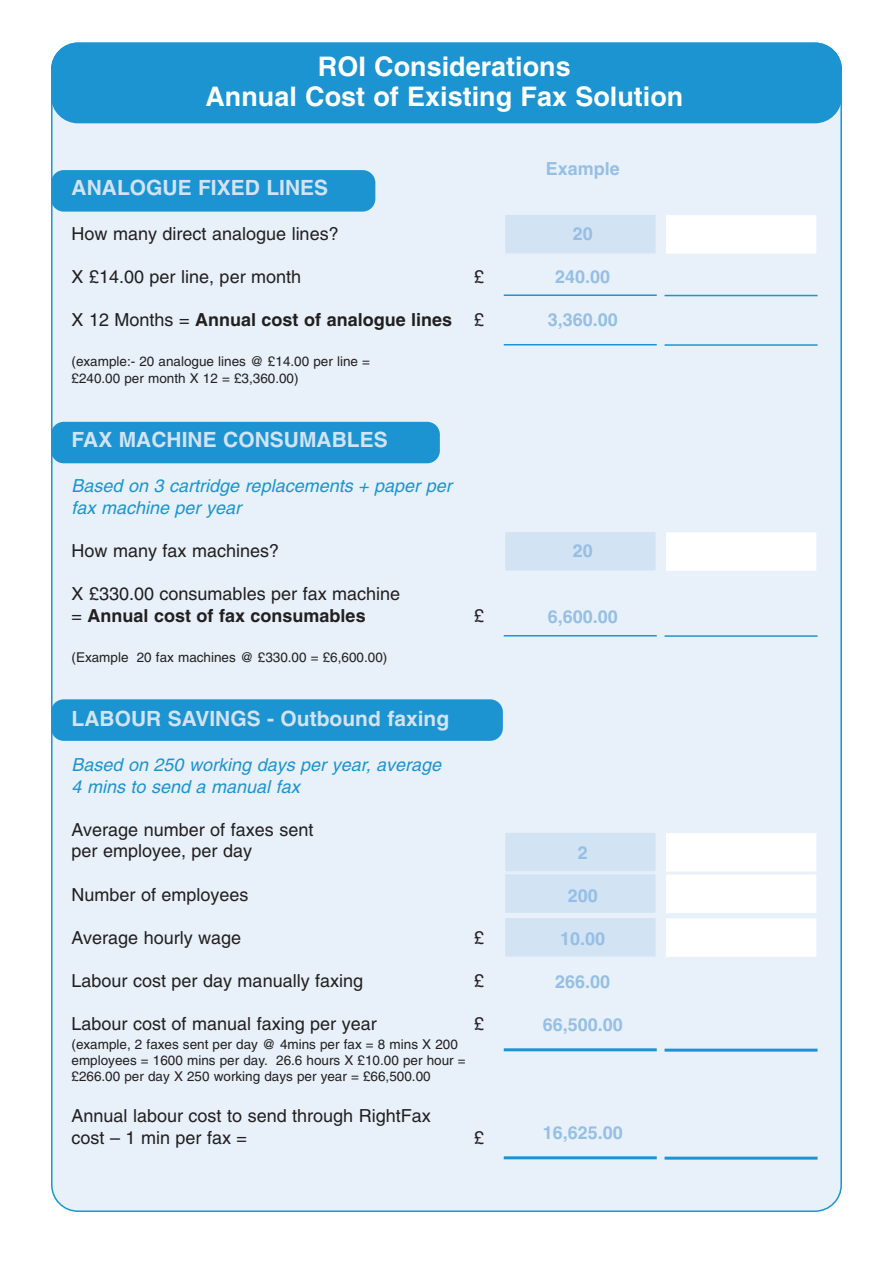
<style>
.page{position:relative;width:893px;height:1263px;background:#fff}
.page>*{position:absolute;margin:0;border:0;box-sizing:border-box;transform-origin:0 0}
.t1{font:700 27px/30px "Helvetica";color:#fff;text-align:center}
.t2{font:700 21px "Helvetica";color:#d2e3f4}
.t3{font:18px/21.6px "Helvetica";color:#231f20}
.t4{font:italic 18px/21.6px "Helvetica";color:#1c94d2}
.t5{font:700 18px "Helvetica";color:#95bfe6}
.t6{font:700 18px "Helvetica";color:#231f20}
.t7{font:13.5px/16.2px "Helvetica";color:#231f20}
.s1{font-weight:400}
.s2{font-weight:700}
</style>
<div class="page">
<div style="left:51px;top:123px;width:791px;height:1089px;background:#e8f1f9"></div>
<div style="left:51px;top:43px;width:791px;height:80px;background:#1c94d2"></div>
<div style="left:665px;top:214px;width:152px;height:40px;background:#fff"></div>
<div style="left:664px;top:214px;width:154px;height:41px;border:2px solid #e8f1f9"></div>
<div style="left:665px;top:532px;width:152px;height:40px;background:#fff"></div>
<div style="left:664px;top:531px;width:154px;height:41px;border:2px solid #e8f1f9"></div>
<div style="left:665px;top:832px;width:152px;height:40px;background:#fff"></div>
<div style="left:664px;top:831px;width:154px;height:42px;border:2px solid #e8f1f9"></div>
<div style="left:665px;top:874px;width:152px;height:40px;background:#fff"></div>
<div style="left:664px;top:873px;width:154px;height:42px;border:2px solid #e8f1f9"></div>
<div style="left:665px;top:918px;width:152px;height:39px;background:#fff"></div>
<div style="left:664px;top:917px;width:154px;height:41px;border:2px solid #e8f1f9"></div>
<div style="left:51px;top:170px;width:324px;height:42px;background:#1c94d2;border-radius:13px"></div>
<div style="left:51px;top:422px;width:389px;height:41px;background:#1c94d2;border-radius:13px"></div>
<div style="left:51px;top:699px;width:452px;height:42px;background:#1c94d2;border-radius:13px"></div>
<hr style="left:664px;top:295px;width:154px;height:1px;background:#1c94d2">
<hr style="left:664px;top:344px;width:154px;height:2px;background:#1c94d2">
<hr style="left:664px;top:635px;width:154px;height:2px;background:#1c94d2">
<hr style="left:664px;top:1049px;width:154px;height:3px;background:#1c94d2">
<hr style="left:664px;top:1157px;width:154px;height:3px;background:#1c94d2">
<div style="left:504px;top:214px;width:152px;height:40px;background:#d2e3f4"></div>
<div style="left:504px;top:213px;width:153px;height:42px;border:2px solid #e8f1f9"></div>
<div style="left:504px;top:531px;width:152px;height:40px;background:#d2e3f4"></div>
<div style="left:504px;top:530px;width:153px;height:42px;border:2px solid #e8f1f9"></div>
<div style="left:504px;top:832px;width:152px;height:40px;background:#d2e3f4"></div>
<div style="left:504px;top:831px;width:153px;height:42px;border:2px solid #e8f1f9"></div>
<div style="left:504px;top:873px;width:152px;height:40px;background:#d2e3f4"></div>
<div style="left:504px;top:873px;width:153px;height:41px;border:2px solid #e8f1f9"></div>
<div style="left:504px;top:917px;width:152px;height:40px;background:#d2e3f4"></div>
<div style="left:504px;top:916px;width:153px;height:42px;border:2px solid #e8f1f9"></div>
<hr style="left:504px;top:294px;width:153px;height:2px;background:#1c94d2">
<hr style="left:504px;top:344px;width:153px;height:1px;background:#1c94d2">
<hr style="left:504px;top:635px;width:153px;height:1px;background:#1c94d2">
<hr style="left:504px;top:1048px;width:153px;height:3px;background:#1c94d2">
<hr style="left:504px;top:1156px;width:153px;height:3px;background:#1c94d2">
<h1 class="t1" style="left:205px;top:53px;width:479px">ROI Considerations<br>Annual Cost of Existing Fax Solution</h1>
<p class="t2" style="left:72px;top:180px;width:258px">ANALOGUE FIXED LINES</p>
<p class="t3" style="left:72px;top:224px;width:269px">How many direct analogue lines?</p>
<p class="t3" style="left:72px;top:268px;width:231px">X £14.00 per line, per month</p>
<p class="t3" style="left:474px;top:268px;width:12px">£</p>
<p class="t6" style="left:72px;top:313px;width:414px"><span class="s1">X 12 Months =</span> Annual cost of analogue lines <span class="s1">£</span></p>
<p class="t7" style="left:72px;top:355px;width:300px">(example:- 20 analogue lines @ £14.00 per line = £240.00 per month X 12 = £3,360.00)</p>
<p class="t2" style="left:72px;top:432px;width:318px">FAX MACHINE CONSUMABLES</p>
<p class="t4" style="left:72px;top:476px;width:382px">Based on 3 cartridge replacements + paper per fax machine per year</p>
<p class="t3" style="left:72px;top:541px;width:209px">How many fax machines?</p>
<p class="t3" style="left:72px;top:584px;width:330px">X £330.00 consumables per fax machine = <span class="s2">Annual cost of fax consumables</span></p>
<p class="t7" style="left:72px;top:650px;width:317px">(Example 20 fax machines @ £330.00 = £6,600.00)</p>
<p class="t3" style="left:474px;top:606px;width:12px">£</p>
<p class="t2" style="left:72px;top:711px;width:379px">LABOUR SAVINGS - Outbound faxing</p>
<p class="t4" style="left:72px;top:755px;width:371px">Based on 250 working days per year, average<br>4 mins to send a manual fax</p>
<p class="t3" style="left:72px;top:820px;width:243px">Average number of faxes sent per employee, per day</p>
<p class="t3" style="left:72px;top:885px;width:179px">Number of employees</p>
<p class="t3" style="left:72px;top:928px;width:171px">Average hourly wage</p>
<p class="t3" style="left:474px;top:928px;width:12px">£</p>
<p class="t3" style="left:72px;top:971px;width:293px">Labour cost per day manually faxing</p>
<p class="t3" style="left:474px;top:971px;width:12px">£</p>
<p class="t3" style="left:72px;top:1015px;width:307px">Labour cost of manual faxing per year</p>
<p class="t3" style="left:474px;top:1015px;width:12px">£</p>
<p class="t7" style="left:72px;top:1037px;width:396px">(example, 2 faxes sent per day @ 4mins per fax = 8 mins X 200 employees = 1600 mins per day. 26.6 hours X £10.00 per hour = £266.00 per day X 250 working days per year = £66,500.00</p>
<p class="t3" style="left:72px;top:1106px;width:361px">Annual labour cost to send through RightFax cost – 1 min per fax =</p>
<p class="t3" style="left:474px;top:1128px;width:12px">£</p>
<p class="t5" style="left:546px;top:162px;width:76px">Example</p>
<p class="t5" style="left:573px;top:226px;width:22px">20</p>
<p class="t5" style="left:555px;top:270px;width:57px">240.00</p>
<p class="t5" style="left:548px;top:313px;width:72px">3,360.00</p>
<p class="t5" style="left:573px;top:544px;width:22px">20</p>
<p class="t5" style="left:548px;top:609px;width:72px">6,600.00</p>
<p class="t5" style="left:578px;top:845px;width:12px">2</p>
<p class="t5" style="left:568px;top:888px;width:32px">200</p>
<p class="t5" style="left:560px;top:931px;width:47px">10.00</p>
<p class="t5" style="left:555px;top:974px;width:57px">266.00</p>
<p class="t5" style="left:543px;top:1018px;width:82px">66,500.00</p>
<p class="t5" style="left:543px;top:1126px;width:82px">16,625.00</p>
</div>
